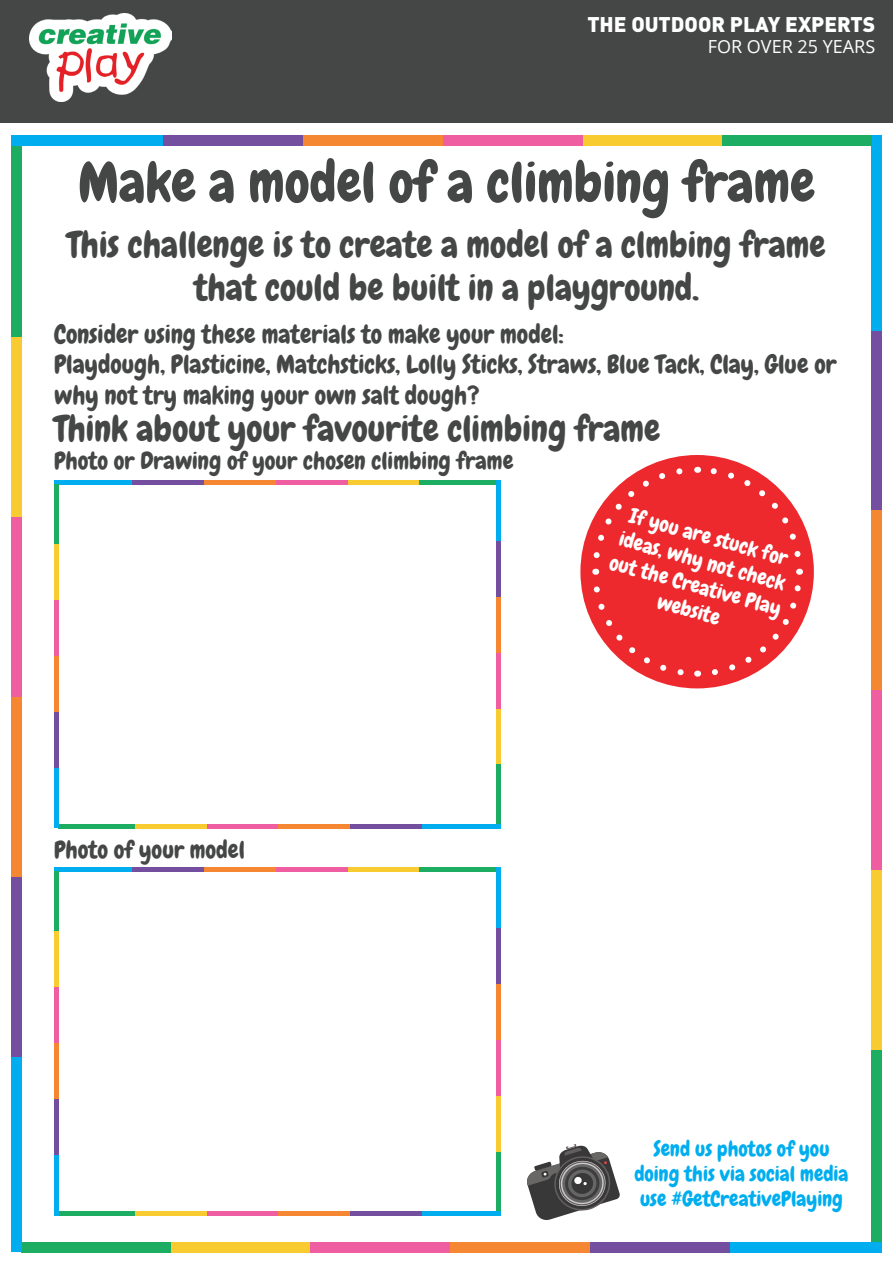
<style>
.page{position:relative;width:893px;height:1263px;background:#fff}
.page>*{position:absolute;margin:0;border:0;box-sizing:border-box;transform-origin:0 0}
.t1{font:55.5px "Chewy";color:#454646}
.t2{font:36px/43.2px "Chewy";color:#454646;text-align:center}
.t3{font:25.5px/30.6px "Chewy";color:#454646}
.t4{font:24px "Chewy";color:#454646}
.t5{font:21px/25.2px "Chewy";color:#00aeef}
.t6{font:21px/25.2px "Chewy";color:#fff;text-align:center}
.t7{font:900 21px "DIN Pro";color:#fff}
.t8{font:18px "Open Sans";color:#fff}
</style>
<div class="page">
<div style="left:872px;top:135px;width:10px;height:196px;background:#00aeef"></div>
<div style="left:872px;top:331px;width:10px;height:179px;background:#744e9f"></div>
<div style="left:872px;top:510px;width:10px;height:180px;background:#f58632"></div>
<div style="left:872px;top:690px;width:10px;height:180px;background:#f05ea2"></div>
<div style="left:872px;top:870px;width:10px;height:180px;background:#f8cc30"></div>
<div style="left:872px;top:1050px;width:10px;height:192px;background:#1cad63"></div>
<div style="left:730px;top:1242px;width:152px;height:10px;background:#00aeef"></div>
<div style="left:590px;top:1242px;width:140px;height:10px;background:#744e9f"></div>
<div style="left:450px;top:1242px;width:140px;height:10px;background:#f58632"></div>
<div style="left:310px;top:1242px;width:140px;height:10px;background:#f05ea2"></div>
<div style="left:170px;top:1242px;width:140px;height:10px;background:#f8cc30"></div>
<div style="left:21px;top:1242px;width:149px;height:10px;background:#1cad63"></div>
<div style="left:11px;top:1056px;width:10px;height:196px;background:#00aeef"></div>
<div style="left:11px;top:877px;width:10px;height:179px;background:#744e9f"></div>
<div style="left:11px;top:697px;width:10px;height:180px;background:#f58632"></div>
<div style="left:11px;top:517px;width:10px;height:180px;background:#f05ea2"></div>
<div style="left:11px;top:337px;width:10px;height:180px;background:#f8cc30"></div>
<div style="left:11px;top:145px;width:10px;height:192px;background:#1cad63"></div>
<div style="left:0;top:0;width:893px;height:122px;background:#454646"></div>
<img style="left:30px;top:13px;width:141px;height:88px">
<div style="left:11px;top:135px;width:152px;height:10px;background:#00aeef"></div>
<div style="left:163px;top:135px;width:140px;height:10px;background:#744e9f"></div>
<div style="left:303px;top:135px;width:140px;height:10px;background:#f58632"></div>
<div style="left:443px;top:135px;width:140px;height:10px;background:#f05ea2"></div>
<div style="left:583px;top:135px;width:140px;height:10px;background:#f8cc30"></div>
<div style="left:723px;top:135px;width:149px;height:10px;background:#1cad63"></div>
<hr style="left:54px;top:480px;width:78px;height:4px;background:#00aeef">
<hr style="left:132px;top:480px;width:72px;height:4px;background:#744e9f">
<hr style="left:204px;top:480px;width:72px;height:4px;background:#f58632">
<hr style="left:276px;top:480px;width:72px;height:4px;background:#f05ea2">
<hr style="left:348px;top:480px;width:71px;height:4px;background:#f8cc30">
<hr style="left:419px;top:480px;width:77px;height:4px;background:#1cad63">
<hr style="left:496px;top:480px;width:4px;height:61px;background:#00aeef">
<hr style="left:496px;top:541px;width:4px;height:56px;background:#744e9f">
<hr style="left:496px;top:597px;width:4px;height:56px;background:#f58632">
<hr style="left:496px;top:653px;width:4px;height:56px;background:#f05ea2">
<hr style="left:496px;top:709px;width:4px;height:56px;background:#f8cc30">
<hr style="left:496px;top:765px;width:4px;height:59px;background:#1cad63">
<hr style="left:422px;top:824px;width:78px;height:4px;background:#00aeef">
<hr style="left:350px;top:824px;width:72px;height:4px;background:#744e9f">
<hr style="left:278px;top:824px;width:72px;height:4px;background:#f58632">
<hr style="left:206px;top:824px;width:72px;height:4px;background:#f05ea2">
<hr style="left:135px;top:824px;width:71px;height:4px;background:#f8cc30">
<hr style="left:58px;top:824px;width:77px;height:4px;background:#1cad63">
<hr style="left:54px;top:767px;width:4px;height:61px;background:#00aeef">
<hr style="left:54px;top:712px;width:4px;height:55px;background:#744e9f">
<hr style="left:54px;top:656px;width:4px;height:56px;background:#f58632">
<hr style="left:54px;top:600px;width:4px;height:56px;background:#f05ea2">
<hr style="left:54px;top:544px;width:4px;height:56px;background:#f8cc30">
<hr style="left:54px;top:484px;width:4px;height:60px;background:#1cad63">
<div style="left:54px;top:867px;width:78px;height:5px;background:#00aeef"></div>
<div style="left:132px;top:867px;width:72px;height:5px;background:#744e9f"></div>
<div style="left:204px;top:867px;width:72px;height:5px;background:#f58632"></div>
<div style="left:276px;top:867px;width:72px;height:5px;background:#f05ea2"></div>
<div style="left:348px;top:867px;width:71px;height:5px;background:#f8cc30"></div>
<div style="left:419px;top:867px;width:77px;height:5px;background:#1cad63"></div>
<hr style="left:496px;top:867px;width:4px;height:61px;background:#00aeef">
<hr style="left:496px;top:928px;width:4px;height:56px;background:#744e9f">
<hr style="left:496px;top:984px;width:4px;height:56px;background:#f58632">
<hr style="left:496px;top:1040px;width:4px;height:56px;background:#f05ea2">
<hr style="left:496px;top:1096px;width:4px;height:56px;background:#f8cc30">
<hr style="left:496px;top:1152px;width:4px;height:59px;background:#1cad63">
<hr style="left:422px;top:1211px;width:78px;height:4px;background:#00aeef">
<hr style="left:350px;top:1211px;width:72px;height:4px;background:#744e9f">
<hr style="left:278px;top:1211px;width:72px;height:4px;background:#f58632">
<hr style="left:206px;top:1211px;width:72px;height:4px;background:#f05ea2">
<hr style="left:135px;top:1211px;width:71px;height:4px;background:#f8cc30">
<hr style="left:58px;top:1211px;width:77px;height:4px;background:#1cad63">
<hr style="left:54px;top:1154px;width:4px;height:61px;background:#00aeef">
<hr style="left:54px;top:1099px;width:4px;height:55px;background:#744e9f">
<hr style="left:54px;top:1043px;width:4px;height:56px;background:#f58632">
<hr style="left:54px;top:987px;width:4px;height:56px;background:#f05ea2">
<hr style="left:54px;top:931px;width:4px;height:56px;background:#f8cc30">
<hr style="left:54px;top:872px;width:4px;height:59px;background:#1cad63">
<div style="left:580px;top:455px;width:234px;height:233px;background:#ed292e;border-radius:50%"></div>
<svg style="left:712px;top:569px;width:93px;height:110px"></svg>
<svg style="left:697px;top:464px;width:107px;height:93px"></svg>
<svg style="left:589px;top:464px;width:94px;height:111px"></svg>
<svg style="left:590px;top:586px;width:108px;height:94px"></svg>
<svg style="left:527px;top:1144px;width:93px;height:76px"></svg>
<p class="t7" style="left:587px;top:6px;width:289px">THE OUTDOOR PLAY EXPERTS</p>
<p class="t8" style="left:708px;top:34px;width:169px">FOR OVER 25 YEARS</p>
<p class="t1" style="left:78px;top:147px;width:739px">Make a model of a climbing frame</p>
<p class="t2" style="left:67px;top:223px;width:760px">This challenge is to create a model of a clmbing frame that could be built in a playground.</p>
<p class="t3" style="left:54px;top:319px;width:511px">Consider using these materials to make your model:</p>
<p class="t3" style="left:54px;top:349px;width:784px">Playdough, Plasticine, Matchsticks, Lolly Sticks, Straws, Blue Tack, Clay, Glue or why not try making your own salt dough?</p>
<p class="t2" style="left:54px;top:407px;width:608px">Think about your favourite climbing frame</p>
<p class="t4" style="left:54px;top:445px;width:461px">Photo or Drawing of your chosen climbing frame</p>
<p class="t4" style="left:54px;top:835px;width:192px">Photo of your model</p>
<p class="t6" style="left:626px;top:501px;width:179px;rotate:15deg">If you are stuck for ideas, why not check out the Creative Play website</p>
<p class="t5" style="left:653px;top:1136px;width:178px">Send us photos of you</p>
<p class="t5" style="left:634px;top:1161px;width:216px">doing this via social media use #GetCreativePlaying</p>
</div>
